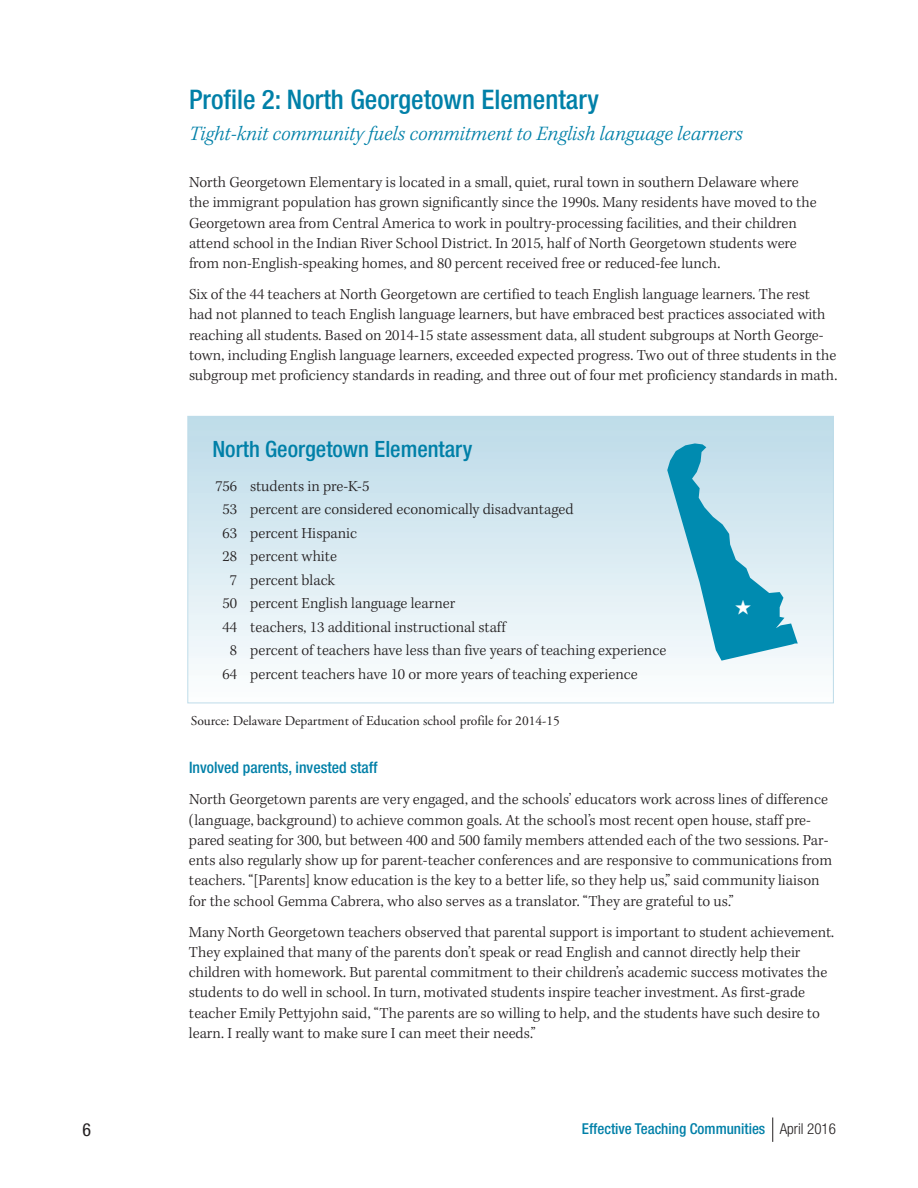
<style>
.page{position:relative;width:918px;height:1188px;background:#fff}
.page>*{position:absolute;margin:0;border:0;box-sizing:border-box;transform-origin:0 0}
.t1{font:500 condensed 27px "Helvetica Neue";color:#0080a8}
.t2{font:500 condensed 22.5px "Helvetica Neue";color:#0080a8}
.t3{font:italic 300 21px "Kepler Std";color:#0080a8}
.t4{font:condensed 18px "Helvetica Neue";color:#231f20}
.t5{font:300 15.75px/20.2px "Kepler Std";color:#231f20}
.t6{font:500 condensed 15.75px "Helvetica Neue";color:#0080a8}
.t7{font:500 condensed 15px "Helvetica Neue";color:#0080a8}
.t8{font:13.5px "Adobe Garamond";color:#231f20}
.s1{font-weight:300;color:#231f20}
</style>
<div class="page">
<svg style="left:772px;top:1118px;width:1px;height:24px"></svg>
<div style="left:188px;top:417px;width:645px;height:286px;background:linear-gradient(to bottom,#bcdbe9,#fcfefe)"></div>
<div style="left:188px;top:416px;width:646px;height:287px;border:1px solid #bedce9"></div>
<svg style="left:667px;top:443px;width:131px;height:218px;background:#8bc8da"></svg>
<h1 class="t1" style="left:189px;top:90px;width:411px">Profile 2: North Georgetown Elementary</h1>
<h3 class="t3" style="left:189px;top:126px;width:555px">Tight-knit community fuels commitment to English language learners</h3>
<p class="t5" style="left:189px;top:173px;width:629px">North Georgetown Elementary is located in a small, quiet, rural town in southern Delaware where the immigrant population has grown significantly since the 1990s. Many residents have moved to the Georgetown area from Central America to work in poultry-processing facilities, and their children attend school in the Indian River School District. In 2015, half of North Georgetown students were from non-English-speaking homes, and 80 percent received free or reduced-fee lunch.</p>
<p class="t5" style="left:189px;top:286px;width:650px">Six of the 44 teachers at North Georgetown are certified to teach English language learners. The rest had not planned to teach English language learners, but have embraced best practices associated with reaching all students. Based on 2014-15 state assessment data, all student subgroups at North George&shy;town, including English language learners, exceeded expected progress. Two out of three students in the subgroup met proficiency standards in reading, and three out of four met proficiency standards in math.</p>
<h2 class="t2" style="left:212px;top:441px;width:262px">North Georgetown Elementary</h2>
<p class="t5" style="left:215px;top:477px;width:155px">756 students in pre-K-5</p>
<p class="t5" style="left:223px;top:501px;width:352px">53 percent are considered economically disadvantaged</p>
<p class="t5" style="left:223px;top:524px;width:136px">63 percent Hispanic</p>
<p class="t5" style="left:223px;top:548px;width:116px">28 percent white</p>
<p class="t5" style="left:230px;top:571px;width:107px">7 percent black</p>
<p class="t5" style="left:223px;top:594px;width:234px">50 percent English language learner</p>
<p class="t5" style="left:223px;top:618px;width:285px">44 teachers, 13 additional instructional staff</p>
<p class="t5" style="left:230px;top:641px;width:438px">8 percent of teachers have less than five years of teaching experience</p>
<p class="t5" style="left:223px;top:665px;width:417px">64 percent teachers have 10 or more years of teaching experience</p>
<p class="t8" style="left:191px;top:716px;width:371px">Source: Delaware Department of Education school profile for 2014-15</p>
<p class="t6" style="left:189px;top:762px;width:190px">Involved parents, invested staff</p>
<p class="t5" style="left:189px;top:791px;width:645px">North Georgetown parents are very engaged, and the schools’ educators work across lines of difference (language, background) to achieve common goals. At the school’s most recent open house, staff pre&shy;pared seating for 300, but between 400 and 500 family members attended each of the two sessions. Par&shy;ents also regularly show up for parent-teacher conferences and are responsive to communications from teachers. “[Parents] know education is the key to a better life, so they help us,” said community liaison for the school Gemma Cabrera, who also serves as a translator. “They are grateful to us.”</p>
<p class="t5" style="left:189px;top:923px;width:647px">Many North Georgetown teachers observed that parental support is important to student achievement.<br>They explained that many of the parents don’t speak or read English and cannot directly help their children with homework. But parental commitment to their children’s academic success motivates the students to do well in school. In turn, motivated students inspire teacher investment. As first-grade teacher Emily Pettyjohn said, “The parents are so willing to help, and the students have such desire to learn. I really want to make sure I can meet their needs.”</p>
<p class="t4" style="left:82px;top:1124px;width:10px">6</p>
<p class="t7" style="left:582px;top:1124px;width:256px">Effective Teaching Communities <span class="s1">April 2016</span></p>
</div>
